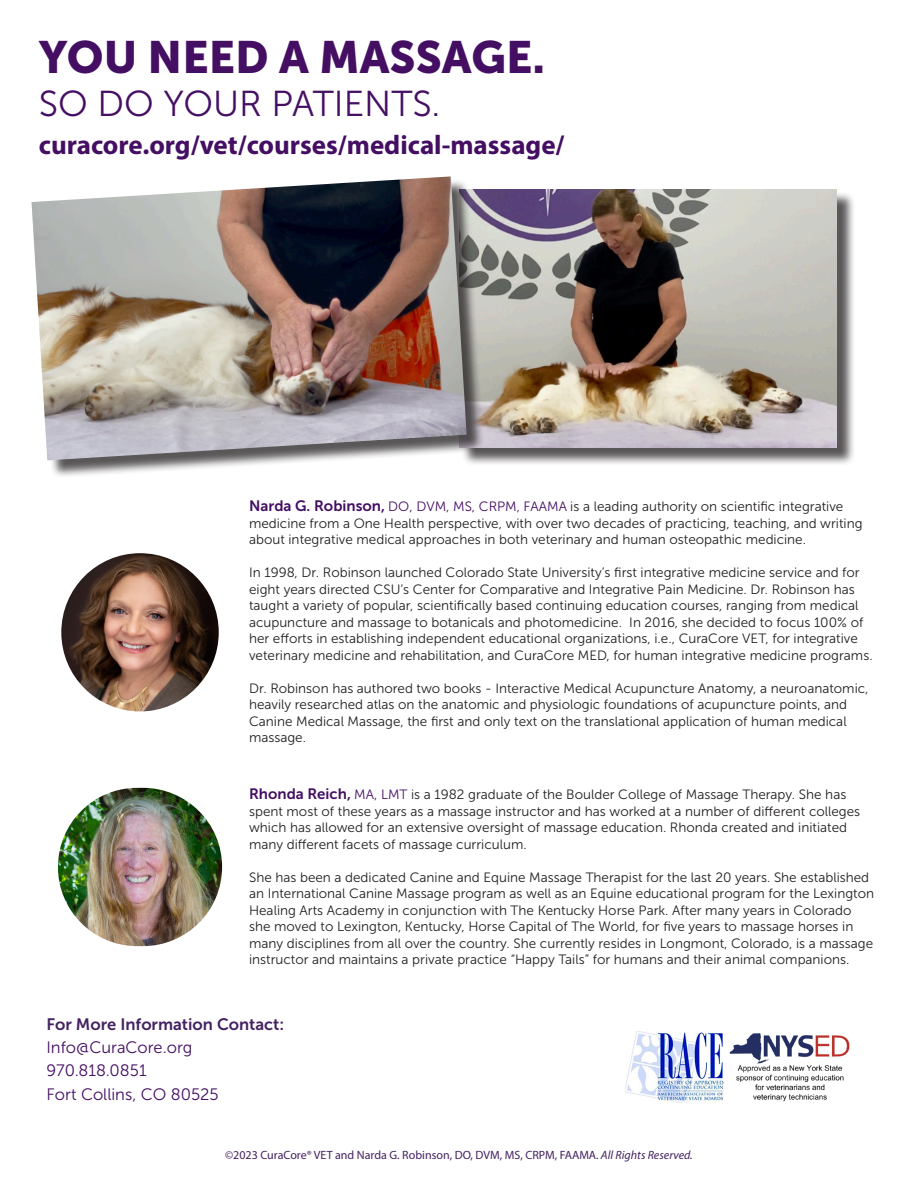
<style>
.page{position:relative;width:918px;height:1188px;background:#fff}
.page>*{position:absolute;margin:0;border:0;box-sizing:border-box;transform-origin:0 0}
.t1{font:45px "Museo Sans 900";color:#440e62}
.t2{font:36px "Museo Sans 300";color:#450f63}
.t3{font:700 27px "Myriad Pro";color:#440e62}
.t4{font:16.5px "Museo Sans 300";color:#440e62}
.t5{font:16.5px "Museo Sans 700";color:#442261}
.t6{font:13.5px/16.5px "Museo Sans 300";color:#231f20}
.t7{font:12px "Myriad Pro";color:#442261}
.s1{font-family:"Museo Sans 700";font-size:15px;color:#440e62}
.s2{color:#440e62}
.s3{font-style:italic}
</style>
<div class="page">
<div style="left:461px;top:191px;width:395px;height:276px;background:#231f20;opacity:.75"></div>
<img style="left:485px;top:189px;width:352px;height:259px">
<img style="left:626px;top:1031px;width:98px;height:71px">
<img style="left:729px;top:1033px;width:121px;height:69px">
<img style="left:58px;top:788px;width:164px;height:158px;border-radius:79px">
<div style="left:34px;top:179px;width:451px;height:300px;background:#231f20;opacity:.75"></div>
<img style="left:32px;top:176px;width:435px;height:284px">
<img style="left:61px;top:553px;width:158px;height:158px;border-radius:79px">
<p class="t1" style="left:39px;top:31px;width:508px">YOU NEED A MASSAGE.</p>
<p class="t2" style="left:39px;top:84px;width:403px">SO DO YOUR PATIENTS.</p>
<p class="t3" style="left:39px;top:127px;width:527px">curacore.org/vet/courses/medical-massage/</p>
<p class="t6" style="left:249px;top:498px;width:615px"><span class="s1">Narda G. Robinson,</span> <span class="s2">DO, DVM, MS, CRPM, FAAMA</span> is a leading authority on scientific integrative medicine from a One Health perspective, with over two decades of practicing, teaching, and writing about integrative medical approaches in both veterinary and human osteopathic medicine.</p>
<p class="t6" style="left:249px;top:564px;width:625px">In 1998, Dr. Robinson launched Colorado State University’s first integrative medicine service and for eight years directed CSU’s Center for Comparative and Integrative Pain Medicine. Dr. Robinson has taught a variety of popular, scientifically based continuing education courses, ranging from medical acupuncture and massage to botanicals and photomedicine. In 2016, she decided to focus 100% of her efforts in establishing independent educational organizations, i.e., CuraCore VET, for integrative veterinary medicine and rehabilitation, and CuraCore MED, for human integrative medicine programs.</p>
<p class="t6" style="left:249px;top:680px;width:621px">Dr. Robinson has authored two books - Interactive Medical Acupuncture Anatomy, a neuroanatomic, heavily researched atlas on the anatomic and physiologic foundations of acupuncture points, and Canine Medical Massage, the first and only text on the translational application of human medical massage.</p>
<p class="t6" style="left:249px;top:786px;width:613px"><span class="s1">Rhonda Reich,</span> <span class="s2">MA, LMT</span> is a 1982 graduate of the Boulder College of Massage Therapy. She has spent most of these years as a massage instructor and has worked at a number of different colleges which has allowed for an extensive oversight of massage education. Rhonda created and initiated many different facets of massage curriculum.</p>
<p class="t6" style="left:249px;top:869px;width:627px">She has been a dedicated Canine and Equine Massage Therapist for the last 20 years. She established an International Canine Massage program as well as an Equine educational program for the Lexington Healing Arts Academy in conjunction with The Kentucky Horse Park. After many years in Colorado she moved to Lexington, Kentucky, Horse Capital of The World, for five years to massage horses in many disciplines from all over the country. She currently resides in Longmont, Colorado, is a massage instructor and maintains a private practice “Happy Tails” for humans and their animal companions.</p>
<p class="t5" style="left:46px;top:1015px;width:239px">For More Information Contact:</p>
<p class="t4" style="left:46px;top:1038px;width:148px">Info@CuraCore.org</p>
<p class="t4" style="left:46px;top:1062px;width:102px">970.818.0851</p>
<p class="t4" style="left:46px;top:1085px;width:174px">Fort Collins, CO 80525</p>
<p class="t7" style="left:225px;top:1148px;width:469px">©2023 CuraCore® VET and Narda G. Robinson, DO, DVM, MS, CRPM, FAAMA. <span class="s3">All Rights Reserved.</span></p>
</div>
